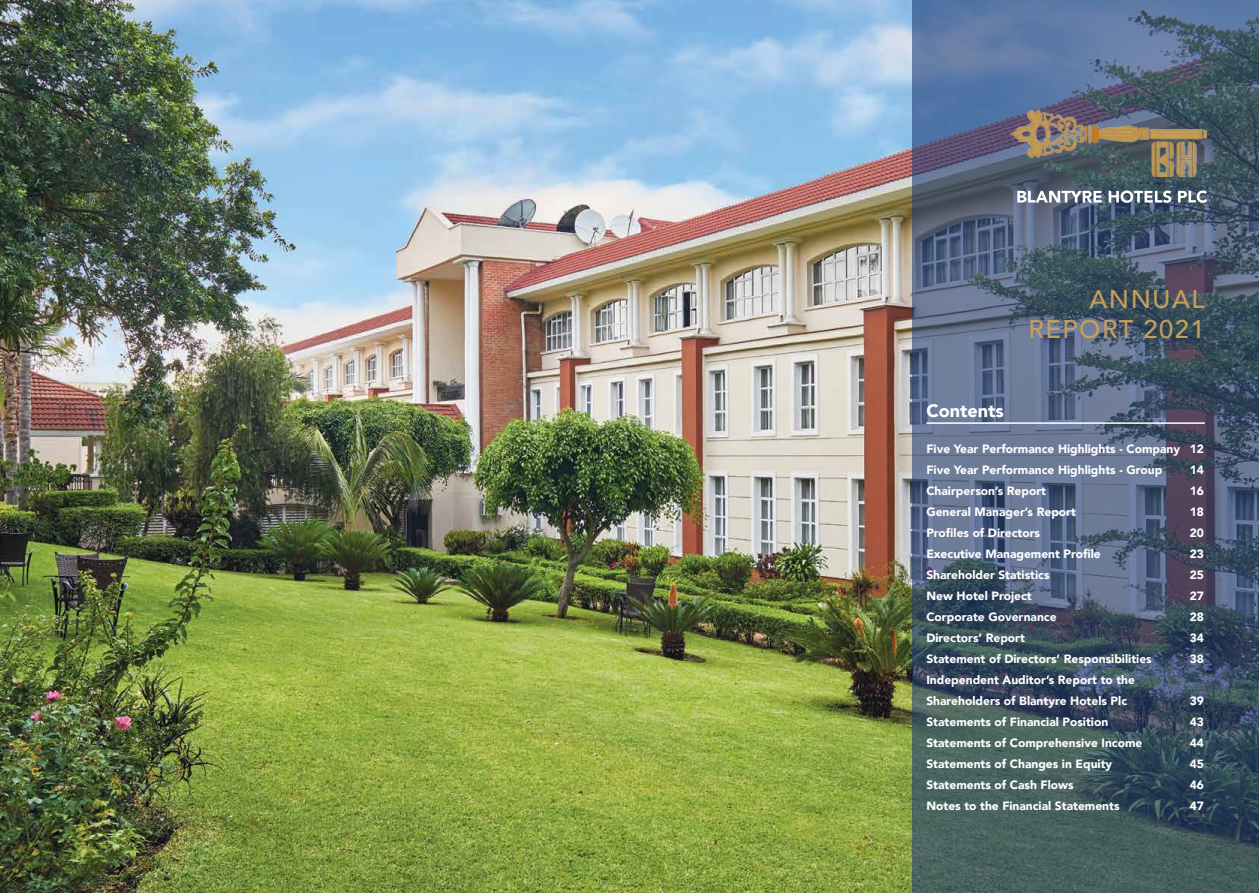
<style>
.page{position:relative;width:1259px;height:893px;background:#fff}
.page>*{position:absolute;margin:0;border:0;box-sizing:border-box;transform-origin:0 0}
.t1{font:500 25.5px/30.6px "Avenir LT";letter-spacing:.06em;color:#c59e5c;text-align:right}
.t2{font:900 18px "Avenir LT";color:#fff}
.t3{font:900 12px/21px "Avenir LT";color:#fff}
</style>
<div class="page">
<img style="left:0;top:0;width:912px;height:893px">
<svg style="left:912px;top:0;width:347px;height:893px;background:#4b5e72"></svg>
<img style="left:1011px;top:111px;width:195px;height:66px">
<svg style="left:1017px;top:191px;width:190px;height:12px"></svg>
<hr style="left:926px;top:422px;width:278px;height:2px;background:#fff">
<h1 class="t1" style="left:1028px;top:284px;width:178px">ANNUAL<br>REPORT 2021</h1>
<h2 class="t2" style="left:926px;top:399px;width:79px">Contents</h2>
<p class="t3" style="left:926px;top:438px;width:279px">Five Year Performance Highlights - Company 12<br>Five Year Performance Highlights - Group</p>
<p class="t3" style="left:1189px;top:459px;width:16px">14</p>
<p class="t3" style="left:926px;top:480px;width:121px">Chairperson’s Report</p>
<p class="t3" style="left:1189px;top:480px;width:16px">16</p>
<p class="t3" style="left:926px;top:501px;width:151px">General Manager’s Report</p>
<p class="t3" style="left:1189px;top:501px;width:16px">18</p>
<p class="t3" style="left:926px;top:522px;width:115px">Profiles of Directors</p>
<p class="t3" style="left:1189px;top:522px;width:16px">20</p>
<p class="t3" style="left:926px;top:543px;width:176px">Executive Management Profile</p>
<p class="t3" style="left:1189px;top:543px;width:16px">23</p>
<p class="t3" style="left:926px;top:564px;width:125px">Shareholder Statistics</p>
<p class="t3" style="left:1189px;top:564px;width:16px">25</p>
<p class="t3" style="left:926px;top:585px;width:107px">New Hotel Project</p>
<p class="t3" style="left:1189px;top:585px;width:16px">27</p>
<p class="t3" style="left:926px;top:606px;width:132px">Corporate Governance</p>
<p class="t3" style="left:1189px;top:606px;width:16px">28</p>
<p class="t3" style="left:926px;top:627px;width:100px">Directors’ Report</p>
<p class="t3" style="left:1189px;top:627px;width:16px">34</p>
<p class="t3" style="left:926px;top:648px;width:227px">Statement of Directors’ Responsibilities</p>
<p class="t3" style="left:1189px;top:648px;width:16px">38</p>
<p class="t3" style="left:926px;top:669px;width:210px">Independent Auditor’s Report to the<br>Shareholders of Blantyre Hotels Plc</p>
<p class="t3" style="left:1189px;top:690px;width:16px">39</p>
<p class="t3" style="left:926px;top:711px;width:183px">Statements of Financial Position</p>
<p class="t3" style="left:1189px;top:711px;width:16px">43</p>
<p class="t3" style="left:926px;top:732px;width:217px">Statements of Comprehensive Income</p>
<p class="t3" style="left:1189px;top:732px;width:16px">44</p>
<p class="t3" style="left:926px;top:753px;width:187px">Statements of Changes in Equity</p>
<p class="t3" style="left:1189px;top:753px;width:16px">45</p>
<p class="t3" style="left:926px;top:774px;width:149px">Statements of Cash Flows</p>
<p class="t3" style="left:1189px;top:774px;width:16px">46</p>
<p class="t3" style="left:926px;top:795px;width:195px">Notes to the Financial Statements</p>
<p class="t3" style="left:1189px;top:795px;width:16px">47</p>
</div>
